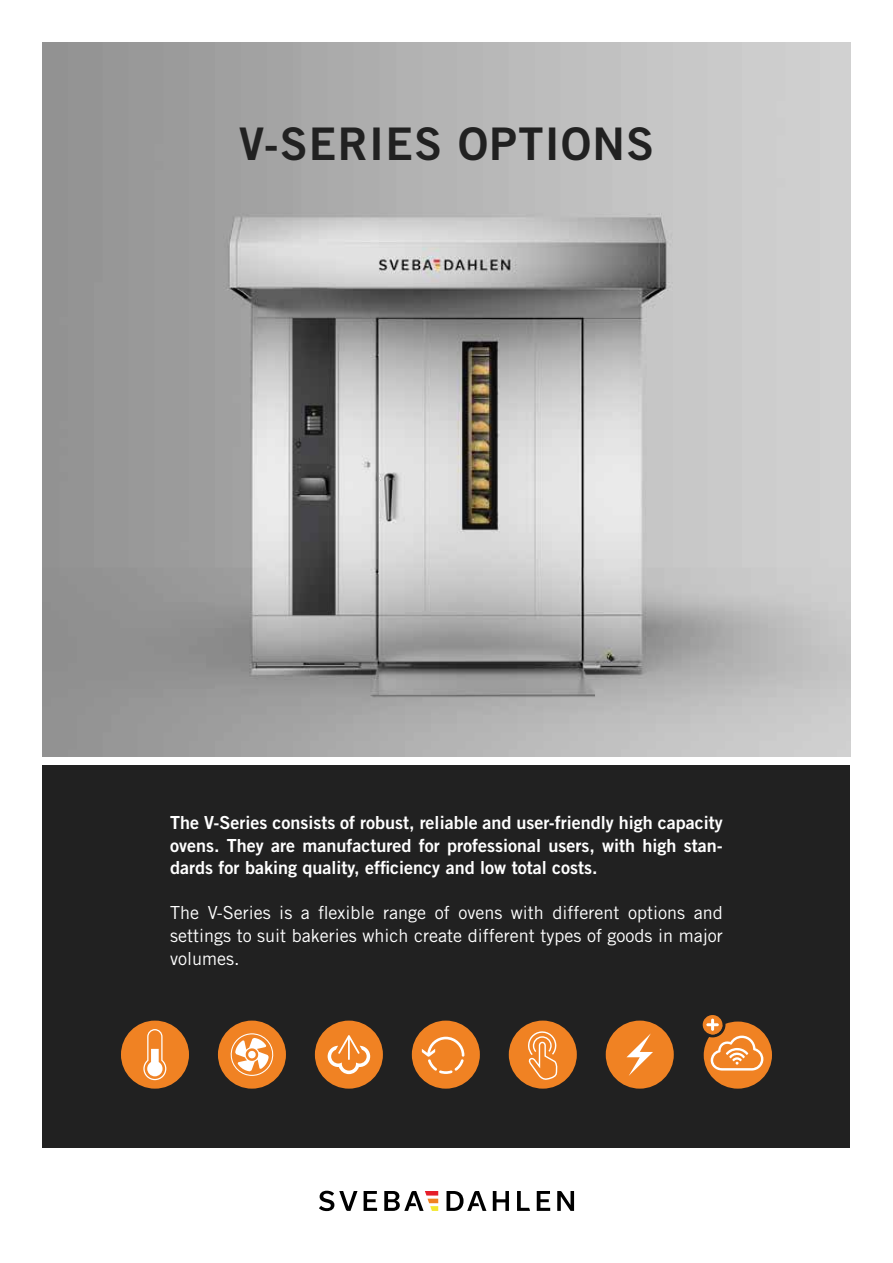
<style>
.page{position:relative;width:893px;height:1263px;background:#fff}
.page>*{position:absolute;margin:0;border:0;box-sizing:border-box;transform-origin:0 0}
.t1{font:45px "Trade Gothic LT Std Bd 2";letter-spacing:.03em;color:#212121}
.t2{font:18px/22.5px "Trade Gothic LT Std Bd 2";color:#fff;text-align:justify}
.t3{font:18px/22.5px "Trade Gothic LT Std";color:#fff;text-align:justify}
</style>
<div class="page">
<div style="left:43px;top:765px;width:807px;height:383px;background:#212121"></div>
<img style="left:43px;top:43px;width:807px;height:714px">
<div style="left:121px;top:1020px;width:68px;height:69px;background:#f08223;border-radius:50%"></div>
<svg style="left:143px;top:1029px;width:23px;height:51px"></svg>
<div style="left:218px;top:1020px;width:68px;height:69px;background:#f08223;border-radius:50%"></div>
<svg style="left:230px;top:1033px;width:44px;height:43px"></svg>
<div style="left:315px;top:1020px;width:68px;height:69px;background:#f08223;border-radius:50%"></div>
<svg style="left:328px;top:1035px;width:42px;height:39px"></svg>
<div style="left:412px;top:1020px;width:68px;height:69px;background:#f08223;border-radius:50%"></div>
<svg style="left:422px;top:1037px;width:42px;height:37px"></svg>
<div style="left:509px;top:1020px;width:68px;height:69px;background:#f08223;border-radius:50%"></div>
<svg style="left:528px;top:1031px;width:30px;height:49px"></svg>
<div style="left:606px;top:1020px;width:68px;height:69px;background:#f08223;border-radius:50%"></div>
<svg style="left:626px;top:1033px;width:27px;height:43px"></svg>
<svg style="left:319px;top:1191px;width:38px;height:20px"></svg>
<svg style="left:364px;top:1191px;width:13px;height:20px"></svg>
<svg style="left:493px;top:1191px;width:16px;height:20px"></svg>
<svg style="left:537px;top:1191px;width:13px;height:20px"></svg>
<svg style="left:557px;top:1191px;width:17px;height:20px"></svg>
<svg style="left:446px;top:1191px;width:40px;height:20px"></svg>
<svg style="left:517px;top:1191px;width:13px;height:20px"></svg>
<svg style="left:384px;top:1191px;width:54px;height:20px"></svg>
<svg style="left:703px;top:1015px;width:19px;height:19px"></svg>
<svg style="left:704px;top:1019px;width:68px;height:70px"></svg>
<h1 class="t1" style="left:239px;top:116px;width:416px">V-SERIES OPTIONS</h1>
<p class="t2" style="left:170px;top:811px;width:554px">The V-Series consists of robust, reliable and user-friendly high capacity ovens. They are manufactured for professional users, with high stan&shy;dards for baking quality, efficiency and low total costs.</p>
<p class="t3" style="left:170px;top:902px;width:554px">The V-Series is a flexible range of ovens with different options and settings to suit bakeries which create different types of goods in major volumes.</p>
</div>
